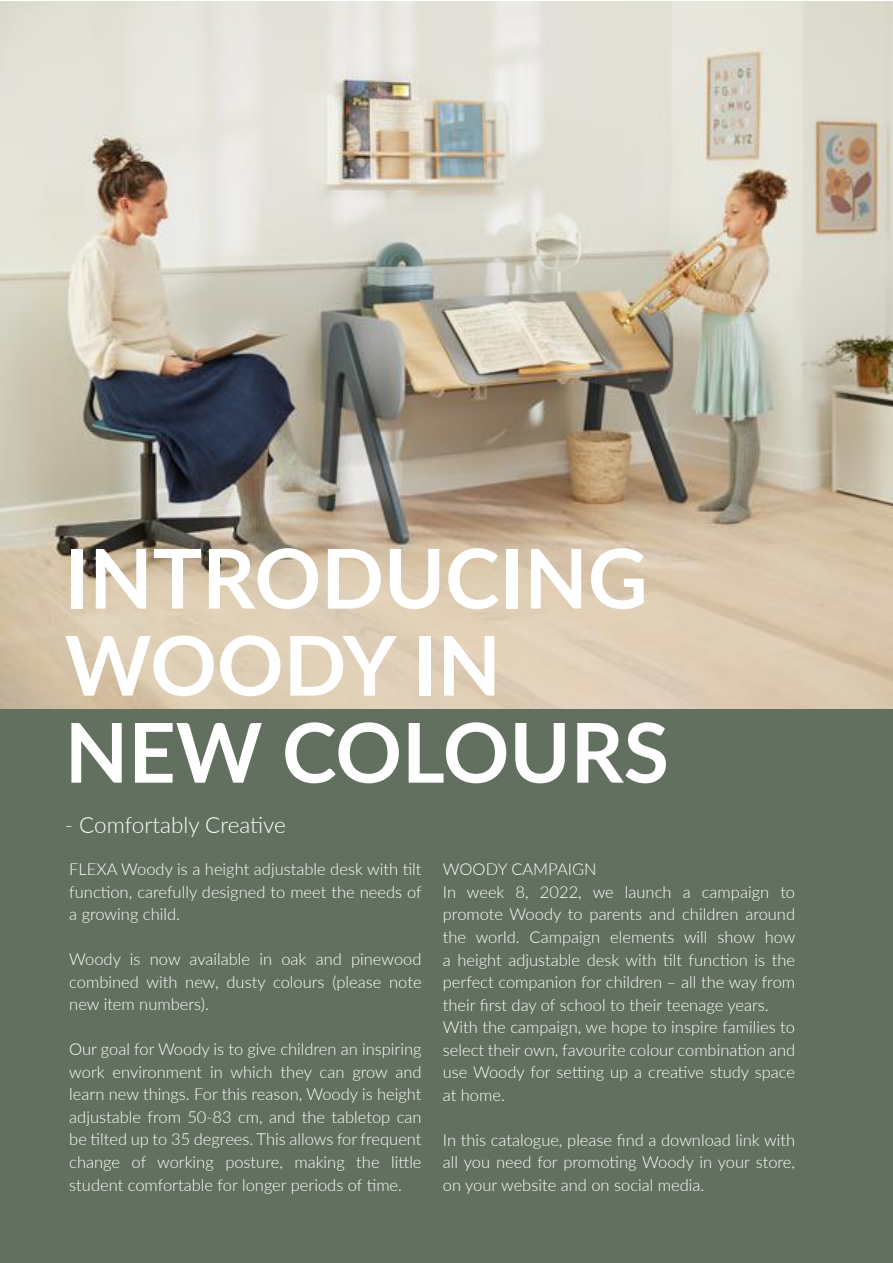
<style>
.page{position:relative;width:893px;height:1263px;background:#fff}
.page>*{position:absolute;margin:0;border:0;box-sizing:border-box;transform-origin:0 0}
.t1{font:700 82.5px/87px "Lato";color:#fff}
.t2{font:300 22.5px "Lato";color:#fff}
.t3{font:300 16.5px/22.5px "Lato";color:#fff;text-align:justify}
</style>
<div class="page">
<img style="left:0;top:2px;width:893px;height:707px">
<div style="left:0;top:709px;width:893px;height:554px;background:#62715f"></div>
<h1 class="t1" style="left:65px;top:531px;width:606px">INTRODUCING<br>WOODY IN<br>NEW COLOURS</h1>
<h2 class="t2" style="left:65px;top:809px;width:223px">- Comfortably Creative</h2>
<p class="t3" style="left:69px;top:858px;width:354px">FLEXA Woody is a height adjustable desk with tilt function, carefully designed to meet the needs of a growing child.</p>
<p class="t3" style="left:69px;top:948px;width:354px">Woody is now available in oak and pinewood combined with new, dusty colours (please note new item numbers).</p>
<p class="t3" style="left:69px;top:1038px;width:354px">Our goal for Woody is to give children an inspiring work environment in which they can grow and learn new things. For this reason, Woody is height adjustable from 50-83 cm, and the tabletop can be tilted up to 35 degrees. This allows for frequent change of working posture, making the little student comfortable for longer periods of time.</p>
<p class="t3" style="left:443px;top:858px;width:354px;text-align:left">WOODY CAMPAIGN<br>In week 8, 2022, we launch a campaign to promote Woody to parents and children around the world. Campaign elements will show how a height adjustable desk with tilt function is the perfect companion for children – all the way from their first day of school to their teenage years.<br>With the campaign, we hope to inspire families to select their own, favourite colour combination and use Woody for setting up a creative study space at home.</p>
<p class="t3" style="left:443px;top:1128px;width:354px">In this catalogue, please find a download link with all you need for promoting Woody in your store, on your website and on social media.</p>
</div>
